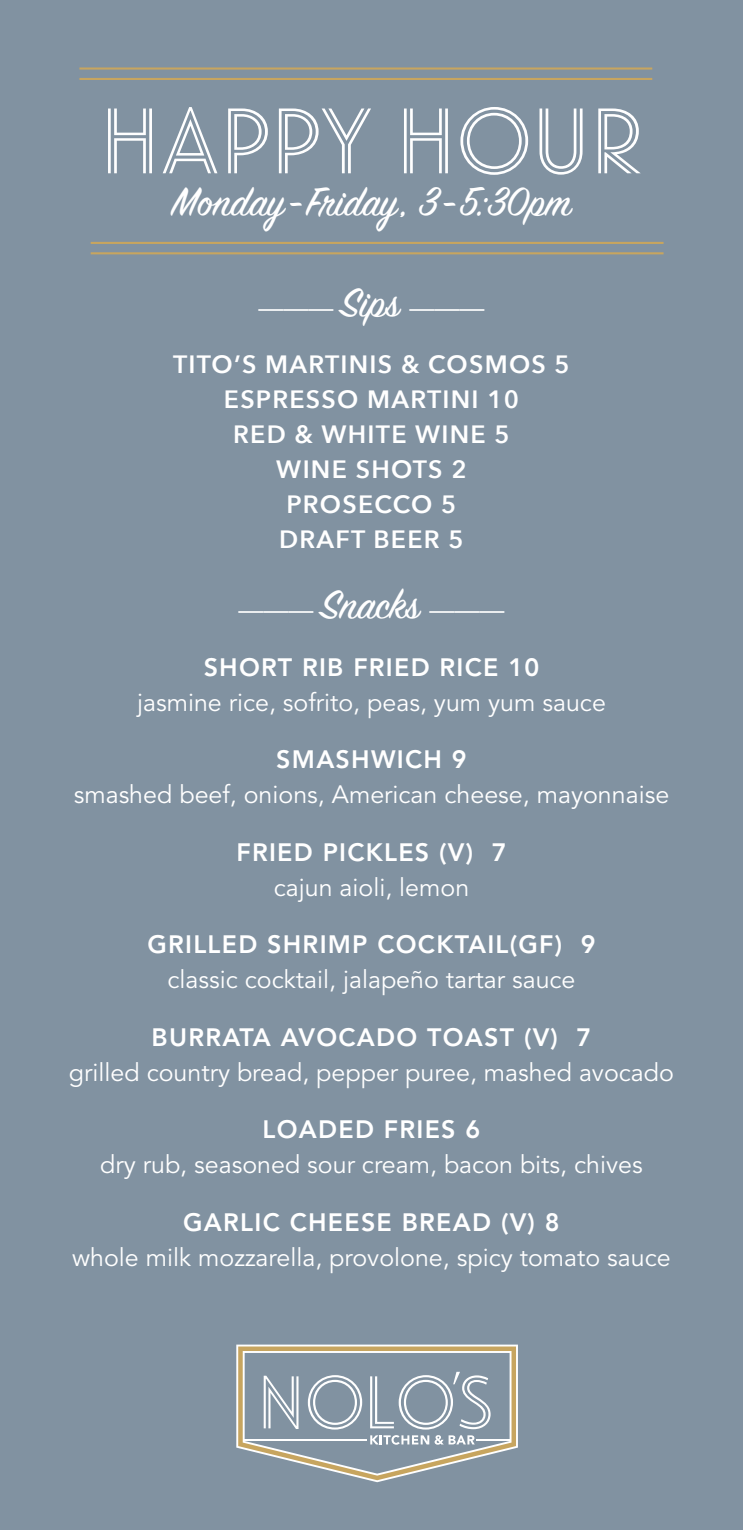
<style>
.page{position:relative;width:743px;height:1530px;background:#fff}
.page>*{position:absolute;margin:0;border:0;box-sizing:border-box;transform-origin:0 0}
.t1{font:90px "Landmark Inline";color:#fff}
.t2{font:45px "Sign Painter House Script";color:#fff}
.t3{font:25px/35px "Avenir";color:#fff;text-align:center}
.t4{font:600 25px/35px "Avenir Next";letter-spacing:.05em;color:#fff;text-align:center}
.t5{font:800 25px/35px "Avenir";letter-spacing:.05em;color:#fff;text-align:center}
.s1{font-family:"Sign Painter House Script";font-size:45px}
.s2{font-weight:800}
.s3{font-weight:400}
</style>
<div class="page">
<div style="left:0;top:0;width:742px;height:1530px;background:#8192a1"></div>
<hr style="left:79px;top:78px;width:573px;height:2px;background:#c7a55f">
<hr style="left:79px;top:67px;width:573px;height:3px;background:#c7a55f">
<hr style="left:91px;top:252px;width:572px;height:2px;background:#c7a55f">
<hr style="left:91px;top:242px;width:572px;height:2px;background:#c7a55f">
<svg style="left:236px;top:1345px;width:282px;height:137px"></svg>
<p class="t1" style="left:99px;top:80px;width:545px">HAPPY HOUR</p>
<p class="t2" style="left:172px;top:180px;width:401px">Monday-Friday, 3-5:30pm</p>
<p class="t3" style="left:258px;top:290px;width:227px">——— <span class="s1">Sips</span> ———</p>
<p class="t4" style="left:173px;top:346px;width:398px">TITO’S MARTINIS &amp; COSMOS 5<br>ESPRESSO MARTINI 10<br>RED &amp; WHITE WINE 5<br>WINE SHOTS 2<br>PROSECCO 5<br>DRAFT BEER 5</p>
<p class="t3" style="left:238px;top:593px;width:267px">——— <span class="s1">Snacks</span> ———</p>
<p class="t3" style="left:137px;top:650px;width:470px"><span class="s2">SHORT RIB FRIED RICE 10<br></span>jasmine rice, sofrito, peas, yum yum sauce</p>
<p class="t3" style="left:74px;top:743px;width:597px"><span class="s2">SMASHWICH 9<br></span>smashed beef, onions, American cheese, mayonnaise</p>
<p class="t5" style="left:236px;top:835px;width:272px">FRIED PICKLES (V) 7 <span class="s3">cajun aioli, lemon</span></p>
<p class="t3" style="left:147px;top:928px;width:449px"><span class="s2">GRILLED SHRIMP COCKTAIL(GF) 9 </span>classic cocktail, jalapeño tartar sauce</p>
<p class="t3" style="left:69px;top:1020px;width:606px"><span class="s2">BURRATA AVOCADO TOAST (V) 7<br></span>grilled country bread, pepper puree, mashed avocado</p>
<p class="t3" style="left:100px;top:1113px;width:544px"><span class="s2">LOADED FRIES 6<br></span>dry rub, seasoned sour cream, bacon bits, chives</p>
<p class="t3" style="left:72px;top:1205px;width:600px"><span class="s2">GARLIC CHEESE BREAD (V) 8<br></span>whole milk mozzarella, provolone, spicy tomato sauce</p>
</div>
